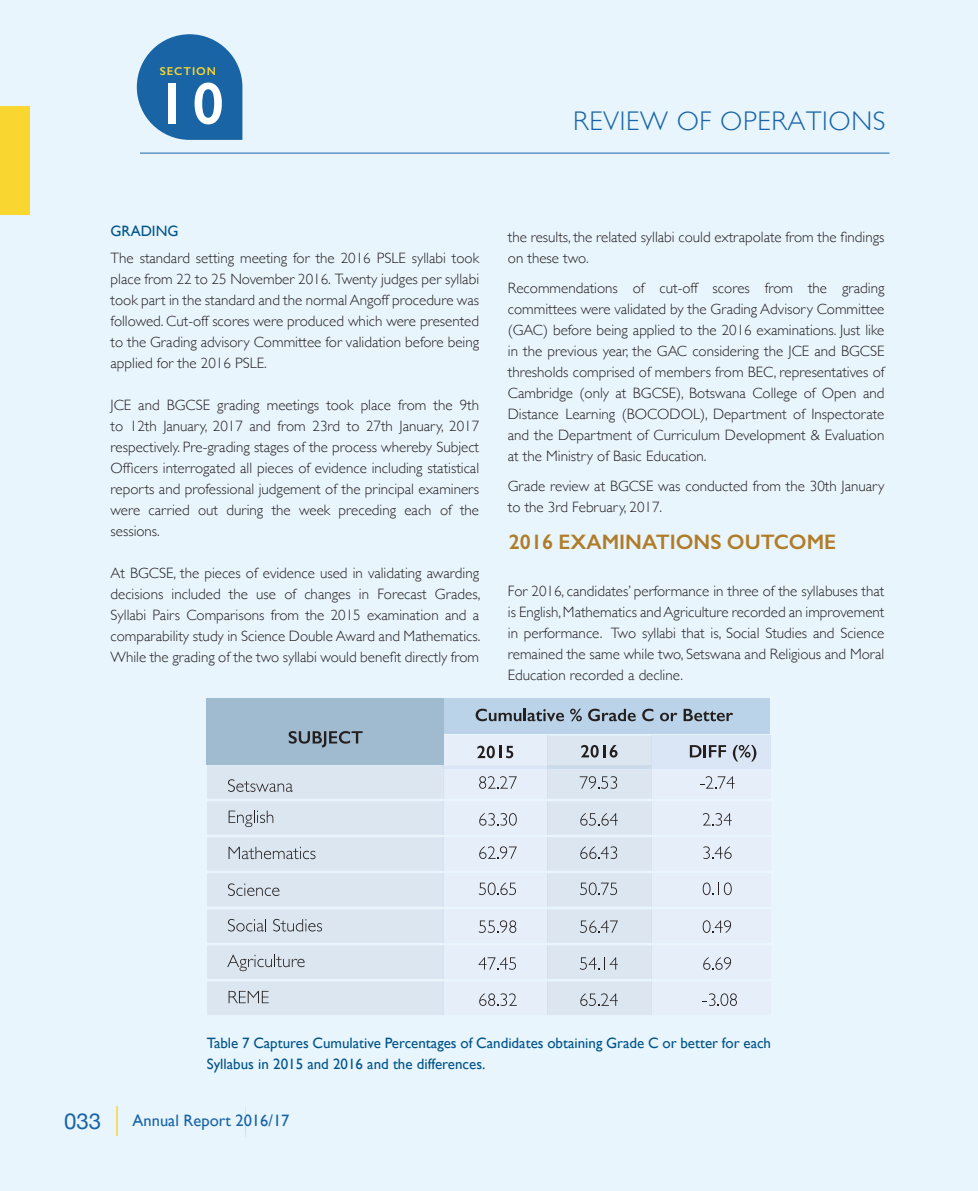
<style>
.page{position:relative;width:978px;height:1191px;background:#e8f5fd}
.page>*{position:absolute;margin:0;border:0;box-sizing:border-box;transform-origin:0 0}
.t1{font:600 59.85px "Gill Sans";color:#fff}
.t2{font:300 27px "Gill Sans";letter-spacing:.025em;color:#1864a5}
.t3{font:22.2px "Helvetica Neue";color:#1864a5}
.t4{font:600 21px "Gill Sans";color:#b07c28}
.t5{font:16.5px "Gill Sans";color:#1864a5}
.t6{font:300 15px/21px "Gill Sans";color:#241f1f;text-align:justify}
.t7{font:15px/21px "Gill Sans";color:#00548a}
.t8{font:600 11.4px "Gill Sans";letter-spacing:.08em;color:#fad630}
</style>
<div class="page">
<div style="left:0;top:106px;width:30px;height:109px;background:#fad630"></div>
<hr style="left:116px;top:1106px;width:2px;height:30px;background:#fad630">
<svg style="left:137px;top:34px;width:105px;height:106px"></svg>
<hr style="left:140px;top:153px;width:749px;height:1px;background:#1864a5">
<div style="left:443px;top:698px;width:327px;height:36px;background:#bad3e8"></div>
<svg style="left:476px;top:708px;width:88px;height:13px"></svg>
<svg style="left:570px;top:708px;width:12px;height:13px"></svg>
<svg style="left:588px;top:708px;width:48px;height:13px"></svg>
<svg style="left:642px;top:708px;width:11px;height:13px"></svg>
<svg style="left:660px;top:712px;width:17px;height:9px"></svg>
<svg style="left:684px;top:709px;width:49px;height:12px"></svg>
<div style="left:207px;top:698px;width:237px;height:67px;background:#a0bbd0"></div>
<svg style="left:207px;top:731px;width:564px;height:284px"></svg>
<svg style="left:245px;top:1123px;width:1px;height:13px"></svg>
<p class="t8" style="left:160px;top:64px;width:58px">SECTION</p>
<h1 class="t1" style="left:156px;top:67px;width:69px">10</h1>
<h2 class="t2" style="left:573px;top:100px;width:314px">REVIEW OF OPERATIONS</h2>
<p class="t7" style="left:111px;top:220px;width:69px">GRADING</p>
<p class="t6" style="left:111px;top:247px;width:370px">The standard setting meeting for the 2016 PSLE syllabi took place from 22 to 25 November 2016. Twenty judges per syllabi took part in the standard and the normal Angoff procedure was followed. Cut-off scores were produced which were presented to the Grading advisory Committee for validation before being applied for the 2016 PSLE.</p>
<p class="t6" style="left:111px;top:394px;width:370px">JCE and BGCSE grading meetings took place from the 9th to 12th January, 2017 and from 23rd to 27th January, 2017 respectively. Pre-grading stages of the process whereby Subject Officers interrogated all pieces of evidence including statistical reports and professional judgement of the principal examiners were carried out during the week preceding each of the sessions.</p>
<p class="t6" style="left:111px;top:562px;width:371px">At BGCSE, the pieces of evidence used in validating awarding decisions included the use of changes in Forecast Grades, Syllabi Pairs Comparisons from the 2015 examination and a comparability study in Science Double Award and Mathematics.<br>While the grading of the two syllabi would benefit directly from</p>
<p class="t6" style="left:508px;top:226px;width:378px">the results, the related syllabi could extrapolate from the findings on these two.</p>
<p class="t6" style="left:508px;top:277px;width:378px">Recommendations of cut-off scores from the grading committees were validated by the Grading Advisory Committee (GAC) before being applied to the 2016 examinations. Just like in the previous year, the GAC considering the JCE and BGCSE thresholds comprised of members from BEC, representatives of Cambridge (only at BGCSE), Botswana College of Open and Distance Learning (BOCODOL), Department of Inspectorate and the Department of Curriculum Development &amp; Evaluation at the Ministry of Basic Education.</p>
<p class="t6" style="left:508px;top:475px;width:378px">Grade review at BGCSE was conducted from the 30th January to the 3rd February, 2017.</p>
<h3 class="t4" style="left:509px;top:529px;width:329px">2016 EXAMINATIONS OUTCOME</h3>
<p class="t6" style="left:508px;top:580px;width:378px">For 2016, candidates’ performance in three of the syllabuses that is English, Mathematics and Agriculture recorded an improvement in performance. Two syllabi that is, Social Studies and Science remained the same while two, Setswana and Religious and Moral Education recorded a decline.</p>
<p class="t7" style="left:207px;top:1032px;width:566px">Table 7 Captures Cumulative Percentages of Candidates obtaining Grade C or better for each<br>Syllabus in 2015 and 2016 and the differences.</p>
<h3 class="t3" style="left:64px;top:1105px;width:39px">033</h3>
<p class="t5" style="left:133px;top:1111px;width:158px">Annual Report 2016/17</p>
</div>
